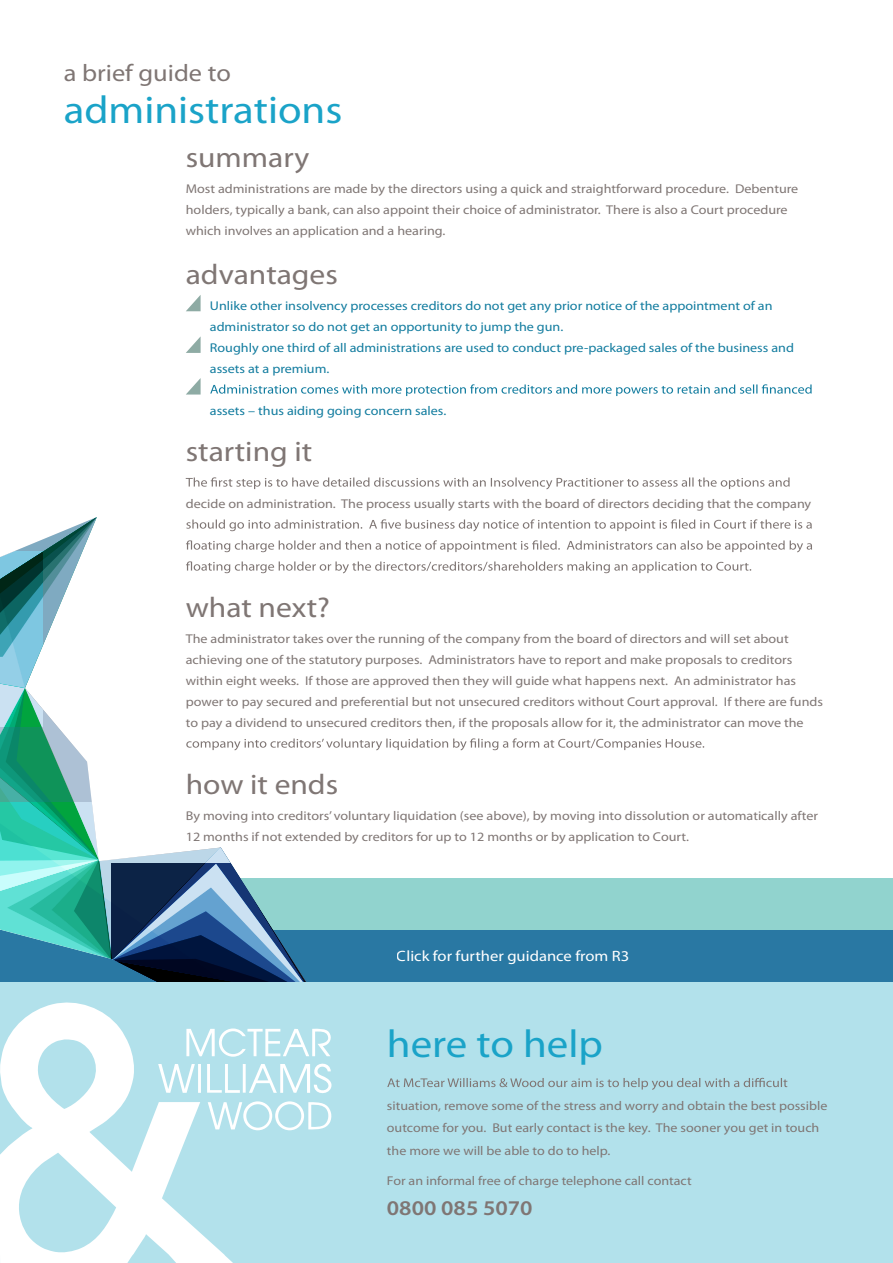
<style>
.page{position:relative;width:893px;height:1263px;background:#fff}
.page>*{position:absolute;margin:0;border:0;box-sizing:border-box;transform-origin:0 0}
.t1{font:39px "Myriad Pro";color:#1aa3c8;scale:1.1 1}
.t2{font:28.5px "Myriad Pro";color:#7f7674;scale:1.11 1}
.t3{font:24px "Myriad Pro";color:#7f7674;scale:1.1 1}
.t4{font:600 21px "Myriad Pro";color:#7f7674;scale:1.1 1}
.t5{font:15px "Myriad Pro";color:#fff;scale:1.11 1}
.t6{font:12.75px/21px "Myriad Pro";color:#7f7674;scale:1.11 1}
.t7{font:12.75px/21px "Myriad Pro";color:#127c9f;scale:1.11 1}
.t8{font:12.75px/22.5px "Myriad Pro";color:#7f7674;scale:1.1 1}
</style>
<div class="page">
<div style="left:0;top:878px;width:893px;height:54px;background:#91d3ce"></div>
<div style="left:0;top:930px;width:893px;height:59px;background:#2978a3"></div>
<svg style="left:186px;top:295px;width:15px;height:16px"></svg>
<svg style="left:186px;top:378px;width:15px;height:16px"></svg>
<svg style="left:186px;top:336px;width:15px;height:17px"></svg>
<div style="left:0;top:983px;width:893px;height:280px;background:#b2e1eb"></div>
<svg style="left:0;top:1057px;width:332px;height:206px"></svg>
<svg style="left:210px;top:384px;width:602px;height:12px"></svg>
<svg style="left:186px;top:477px;width:604px;height:12px"></svg>
<svg style="left:0;top:517px;width:812px;height:540px"></svg>
<svg style="left:387px;top:1078px;width:400px;height:12px"></svg>
<h3 class="t3" style="left:64px;top:58px;width:153px">a brief guide to</h3>
<h1 class="t1" style="left:64px;top:86px;width:255px">administrations</h1>
<h2 class="t2" style="left:186px;top:140px;width:113px">summary</h2>
<p class="t6" style="left:186px;top:178px;width:553px">Most administrations are made by the directors using a quick and straightforward procedure. Debenture holders, typically a bank, can also appoint their choice of administrator. There is also a Court procedure which involves an application and a hearing.</p>
<h2 class="t2" style="left:186px;top:257px;width:139px">advantages</h2>
<p class="t7" style="left:210px;top:295px;width:528px">Unlike other insolvency processes creditors do not get any prior notice of the appointment of an administrator so do not get an opportunity to jump the gun.<br>Roughly one third of all administrations are used to conduct pre-packaged sales of the business and assets at a premium.</p>
<p class="t7" style="left:210px;top:400px;width:215px">assets – thus aiding going concern sales.</p>
<h2 class="t2" style="left:186px;top:434px;width:115px">starting it</h2>
<p class="t6" style="left:186px;top:493px;width:565px">decide on administration. The process usually starts with the board of directors deciding that the company</p>
<h2 class="t2" style="left:186px;top:590px;width:132px">what next?</h2>
<p class="t6" style="left:186px;top:628px;width:576px">The administrator takes over the running of the company from the board of directors and will set about achieving one of the statutory purposes. Administrators have to report and make proposals to creditors within eight weeks. If those are approved then they will guide what happens next. An administrator has power to pay secured and preferential but not unsecured creditors without Court approval. If there are funds to pay a dividend to unsecured creditors then, if the proposals allow for it, the administrator can move the</p>
<h2 class="t2" style="left:186px;top:767px;width:139px">how it ends</h2>
<p class="t6" style="left:186px;top:805px;width:571px">By moving into creditors’ voluntary liquidation (see above), by moving into dissolution or automatically after<br>12 months if not extended by creditors for up to 12 months or by application to Court.</p>
<p class="t5" style="left:397px;top:947px;width:211px">Click for further guidance from R3</p>
<h1 class="t1" style="left:387px;top:1020px;width:198px">here to help</h1>
<p class="t8" style="left:387px;top:1094px;width:402px">situation, remove some of the stress and worry and obtain the best possible outcome for you. But early contact is the key. The sooner you get in touch the more we will be able to do to help.</p>
<p class="t8" style="left:387px;top:1169px;width:279px">For an informal free of charge telephone call contact</p>
<h3 class="t4" style="left:387px;top:1194px;width:134px">0800 085 5070</h3>
</div>
